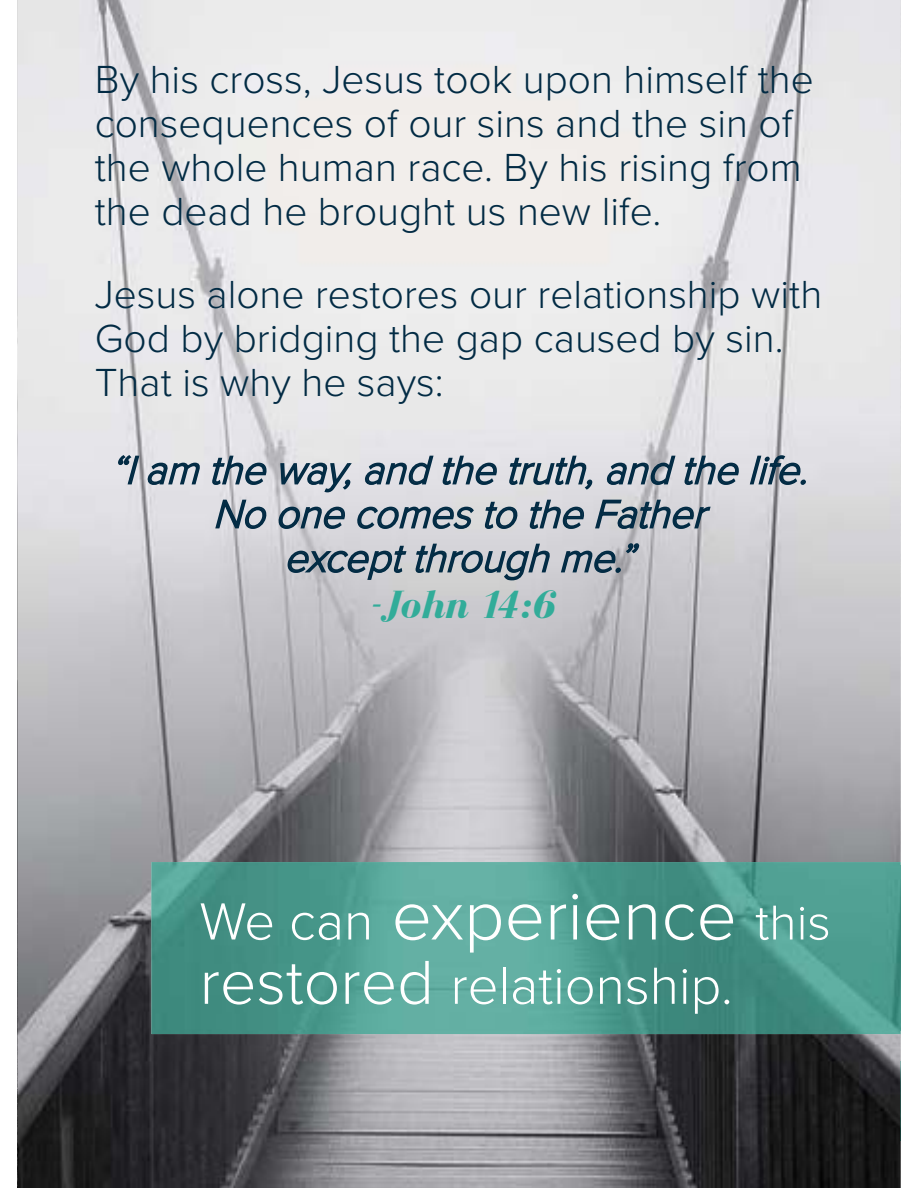
<style>
.page{position:relative;width:918px;height:1188px;background:#fff}
.page>*{position:absolute;margin:0;border:0;box-sizing:border-box;transform-origin:0 0}
.t1{font:300 71.1px "Proxima Nova";color:#fff}
.t2{font:300 54.15px "Proxima Nova";color:#fff}
.t3{font:300 40.65px/44px "Proxima Nova";color:#022b44}
.t4{font:italic 300 40.65px/44px "Proxima Nova";color:#022b44;text-align:center}
.t5{font:italic 700 40.65px "Bodoni FLF";color:#32ac99}
.s1{font-size:54.15px}
.s2{font-size:50.7px}
.s3{font-size:64.35px}
</style>
<div class="page">
<img style="left:19px;top:0;width:882px;height:1188px">
<svg style="left:756px;top:1061px;width:145px;height:79px;background:#1c1c1d"></svg>
<img style="left:17px;top:0;width:2px;height:1188px">
<img style="left:151px;top:862px;width:750px;height:172px">
<svg style="left:117px;top:454px;width:23px;height:32px"></svg>
<svg style="left:146px;top:462px;width:56px;height:24px"></svg>
<svg style="left:211px;top:455px;width:58px;height:31px;background:#9aa6b1"></svg>
<svg style="left:279px;top:461px;width:74px;height:32px;background:#9ba7b2"></svg>
<svg style="left:363px;top:455px;width:72px;height:31px;background:#a2adb8"></svg>
<svg style="left:441px;top:455px;width:58px;height:31px;background:#9ca8b3"></svg>
<svg style="left:508px;top:455px;width:85px;height:36px;background:#a6b0b9"></svg>
<svg style="left:605px;top:455px;width:72px;height:31px;background:#99a4af"></svg>
<svg style="left:683px;top:455px;width:58px;height:31px;background:#98a4af"></svg>
<svg style="left:749px;top:454px;width:57px;height:32px;background:#94a0ab"></svg>
<svg style="left:214px;top:499px;width:55px;height:31px;background:#9fa9b4"></svg>
<svg style="left:276px;top:506px;width:71px;height:24px;background:#8d9ba6"></svg>
<svg style="left:357px;top:506px;width:118px;height:24px;background:#8d9ba6"></svg>
<svg style="left:483px;top:501px;width:37px;height:29px"></svg>
<svg style="left:528px;top:499px;width:58px;height:31px;background:#96a2ad"></svg>
<svg style="left:594px;top:499px;width:118px;height:31px;background:#939fa9"></svg>
<svg style="left:287px;top:545px;width:121px;height:36px;background:#98a2ac"></svg>
<svg style="left:414px;top:543px;width:138px;height:38px;background:#9fa8b1"></svg>
<svg style="left:560px;top:542px;width:81px;height:32px;background:#9aa2ac"></svg>
<p class="t3" style="left:95px;top:60px;width:721px">By his cross, Jesus took upon himself the consequences of our sins and the sin of the whole human race. By his rising from the dead he brought us new life.</p>
<p class="t3" style="left:95px;top:275px;width:729px">Jesus alone restores our relationship with<br>God by bridging the gap caused by sin.<br>That is why he says:</p>
<p class="t4" style="left:111px;top:451px;width:708px">“Iam the way,and the truth,and the life.<br>No one comes to the Father exceptthrough me.”</p>
<p class="t5" style="left:370px;top:583px;width:188px">-John 14:6</p>
<h1 class="t1" style="left:200px;top:889px;width:633px"><span class="s1">We can</span> experience <span class="s2">this</span></h1>
<h2 class="t2" style="left:200px;top:965px;width:535px"><span class="s3">restored</span> relationship.</h2>
</div>
